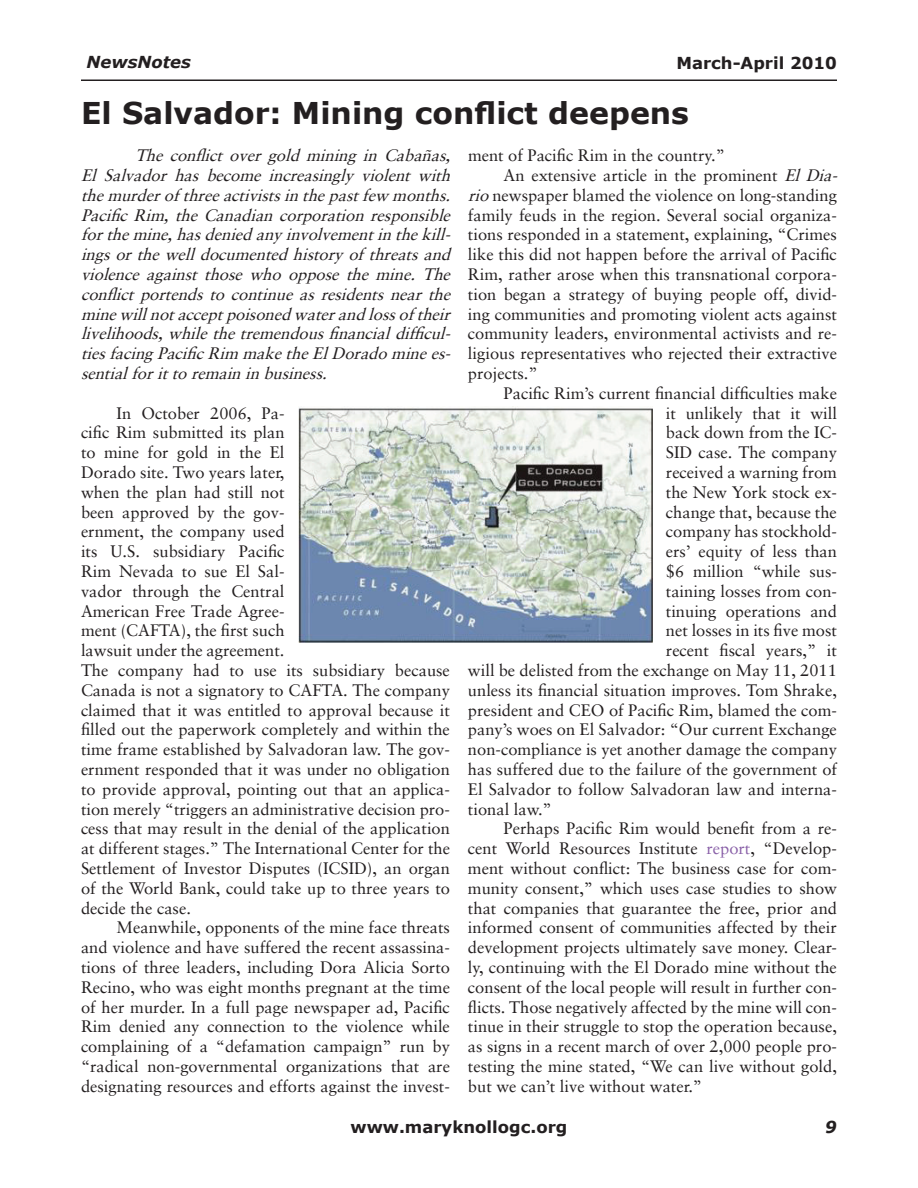
<style>
.page{position:relative;width:918px;height:1188px;background:#fff}
.page>*{position:absolute;margin:0;border:0;box-sizing:border-box;transform-origin:0 0}
.t1{font:700 30px "Verdana";color:#231f20}
.t2{font:16.5px/19.8px "Sabon LT";color:#231f20}
.t3{font:italic 16.5px/19.8px "Sabon LT";color:#231f20;text-align:justify}
.t4{font:700 16.5px "Verdana";color:#231f20}
.t5{font:italic 700 16.5px "Verdana";color:#231f20}
.s1{font-style:italic}
.s2{color:#8960a8}
</style>
<div class="page">
<hr style="left:81px;top:80px;width:756px;height:1px;background:#231f20">
<img style="left:298px;top:406px;width:354px;height:236px">
<p class="t5" style="left:87px;top:52px;width:106px">NewsNotes</p>
<p class="t4" style="left:676px;top:52px;width:162px">March-April 2010</p>
<h1 class="t1" style="left:81px;top:94px;width:610px">El Salvador: Mining conflict deepens</h1>
<p class="t3" style="left:81px;top:145px;width:376px;text-indent:54px">The conflict over gold mining in Cabañas, El Salvador has become increasingly violent with themurderofthreeactivistsinthepastfew months.<br>Pacific Rim, the Canadian corporation responsible forthemine,hasdeniedanyinvolvementinthekill&shy;ingsorthewelldocumentedhistoryofthreatsand violence against those who oppose the mine. The conflict portends to continue as residents near the minewillnotacceptpoisonedwaterandlossoftheir livelihoods,whilethetremendousfinancialdifficul&shy;tiesfacingPacificRim maketheElDoradominees&shy;sentialforittoremaininbusiness.</p>
<p class="t2" style="left:81px;top:403px;width:371px;text-indent:36px">In October 2006, Pa-<br>cific Rim submitted its plan<br>to mine for gold in the El<br>Dorado site. Two years later,<br>when the plan had still not<br>been approved by the gov-<br>ernment, the company used<br>its U.S. subsidiary Pacific<br>Rim Nevada to sue El Sal-<br>vador through the Central<br>American Free Trade Agree-<br>ment (CAFTA), the first such<br>lawsuit under the agreement.<br>The company had to use its subsidiary because Canada is not a signatory to CAFTA. The company claimed that it was entitled to approval because it filled out the paperwork completely and within the time frame established by Salvadoran law. The gov&shy;ernment responded that it was under no obligation to provide approval, pointing out that an applica&shy;tion merely “triggers an administrative decision pro&shy;cess that may result in the denial of the application at different stages.” The International Center for the Settlement of Investor Disputes (ICSID), an organ of the World Bank, could take up to three years to decide the case.</p>
<p class="t2" style="left:81px;top:917px;width:371px;text-align:justify;text-indent:36px">Meanwhile, opponents of the mine face threats and violence and have suffered the recent assassina&shy;tions of three leaders, including Dora Alicia Sorto Recino, who was eight months pregnant at the time of her murder. In a full page newspaper ad, Pacific Rim denied any connection to the violence while complaining of a “defamation campaign” run by “radical non-governmental organizations that are designating resources and efforts against the invest-</p>
<p class="t2" style="left:468px;top:145px;width:258px">ment of Pacific Rim in the country.”</p>
<p class="t2" style="left:504px;top:165px;width:340px">An extensive article in the prominent <span class="s1">El Dia-</span></p>
<p class="t2" style="left:468px;top:185px;width:370px"><span class="s1">rio</span>newspaper blamed the violence on long-standing</p>
<p class="t2" style="left:468px;top:205px;width:370px">family feuds in the region. Several social organiza-</p>
<p class="t2" style="left:468px;top:224px;width:370px">tions responded in a statement, explaining, “Crimes</p>
<p class="t2" style="left:468px;top:244px;width:370px">like this did not happen before the arrival of Pacific</p>
<p class="t2" style="left:468px;top:264px;width:371px">Rim, rather arose when this transnational corpora-</p>
<p class="t2" style="left:468px;top:284px;width:371px">tion began a strategy of buying people off, divid-</p>
<p class="t2" style="left:468px;top:304px;width:371px">ing communities and promoting violent acts against</p>
<p class="t2" style="left:468px;top:323px;width:371px">community leaders, environmental activists and re-</p>
<p class="t2" style="left:468px;top:343px;width:371px">ligious representatives who rejected their extractive</p>
<p class="t2" style="left:468px;top:363px;width:71px">projects.”</p>
<p class="t2" style="left:504px;top:383px;width:335px">Pacific Rim’s current financial difficulties make</p>
<p class="t2" style="left:666px;top:403px;width:173px">it unlikely that it will</p>
<p class="t2" style="left:666px;top:422px;width:173px">back down from the IC-</p>
<p class="t2" style="left:666px;top:442px;width:173px">SID case. The company</p>
<p class="t2" style="left:666px;top:462px;width:173px">received a warning from</p>
<p class="t2" style="left:666px;top:482px;width:173px">the New York stock ex-</p>
<p class="t2" style="left:666px;top:502px;width:173px">change that, because the</p>
<p class="t2" style="left:666px;top:521px;width:173px">company has stockhold-</p>
<p class="t2" style="left:666px;top:541px;width:173px">ers’ equity of less than</p>
<p class="t2" style="left:666px;top:561px;width:173px">$6 million “while sus-</p>
<p class="t2" style="left:666px;top:581px;width:173px">taining losses from con-</p>
<p class="t2" style="left:666px;top:601px;width:173px">tinuing operations and</p>
<p class="t2" style="left:666px;top:620px;width:173px">net losses in its five most</p>
<p class="t2" style="left:666px;top:640px;width:173px">recent fiscal years,” it</p>
<p class="t2" style="left:468px;top:660px;width:370px">will be delisted from the exchange on May 11, 2011</p>
<p class="t2" style="left:468px;top:680px;width:370px">unless its financial situation improves. Tom Shrake,</p>
<p class="t2" style="left:468px;top:700px;width:371px">president and CEO of Pacific Rim, blamed the com-</p>
<p class="t2" style="left:468px;top:719px;width:370px">pany’s woes on El Salvador: “Our current Exchange</p>
<p class="t2" style="left:468px;top:739px;width:371px">non-compliance is yet another damage the company</p>
<p class="t2" style="left:468px;top:759px;width:371px">has suffered due to the failure of the government of</p>
<p class="t2" style="left:468px;top:779px;width:370px">El Salvador to follow Salvadoran law and interna-</p>
<p class="t2" style="left:468px;top:799px;width:85px">tional law.”</p>
<p class="t2" style="left:504px;top:818px;width:335px">Perhaps Pacific Rim would benefit from a re-</p>
<p class="t2" style="left:468px;top:838px;width:370px">cent World Resources Institute <span class="s2">report</span>, “Develop-</p>
<p class="t2" style="left:468px;top:858px;width:370px">ment without conflict: The business case for com-</p>
<p class="t2" style="left:468px;top:878px;width:371px">munity consent,” which uses case studies to show</p>
<p class="t2" style="left:468px;top:898px;width:371px">that companies that guarantee the free, prior and</p>
<p class="t2" style="left:468px;top:917px;width:370px">informed consent of communities affected by their</p>
<p class="t2" style="left:468px;top:937px;width:371px">development projects ultimately save money. Clear-</p>
<p class="t2" style="left:468px;top:957px;width:370px">ly, continuing with the El Dorado mine without the</p>
<p class="t2" style="left:468px;top:977px;width:371px">consent of the local people will result in further con-</p>
<p class="t2" style="left:468px;top:997px;width:370px">flicts. Those negatively affected by the mine will con-</p>
<p class="t2" style="left:468px;top:1016px;width:370px">tinue in their struggle to stop the operation because,</p>
<p class="t2" style="left:468px;top:1036px;width:371px">as signs in a recent march of over 2,000 people pro-</p>
<p class="t2" style="left:468px;top:1056px;width:370px">testing the mine stated, “We can live without gold,</p>
<p class="t2" style="left:468px;top:1076px;width:236px">but we can’t live without water.”</p>
<p class="t4" style="left:351px;top:1117px;width:218px">www.maryknollogc.org</p>
<p class="t5" style="left:825px;top:1117px;width:13px">9</p>
</div>
